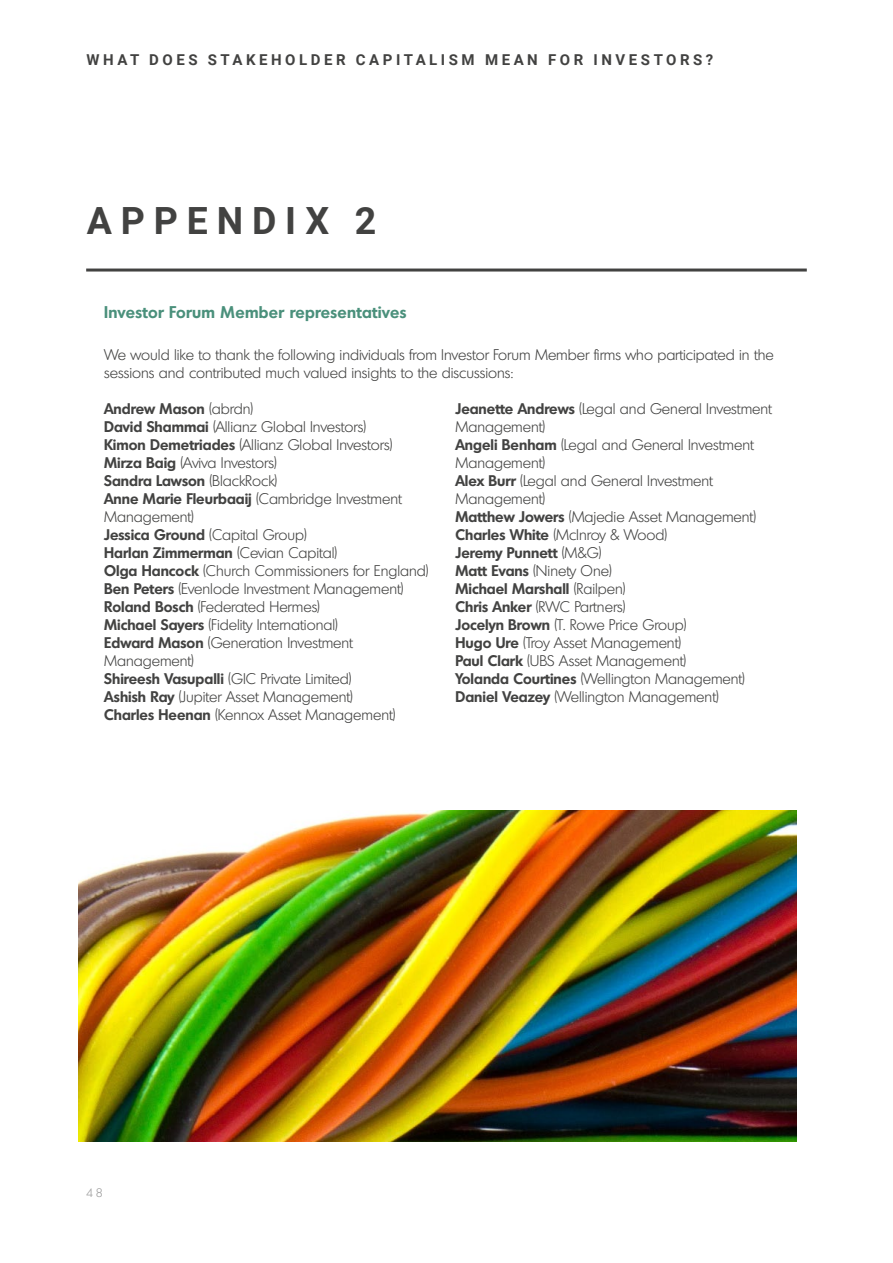
<style>
.page{position:relative;width:893px;height:1263px;background:#fff}
.page>*{position:absolute;margin:0;border:0;box-sizing:border-box;transform-origin:0 0}
.t1{font:700 37.5px "Roboto";letter-spacing:.235em;color:#424241}
.t2{font:700 16.5px "Montreal Serial";letter-spacing:.02em;color:#4a907b}
.t3{font:300 15px/18px "Montreal Serial";color:#424241}
.t4{font:700 15px "Roboto";letter-spacing:.235em;color:#424241}
.t5{font:300 12px "Montreal Serial";color:#9a9a9a}
.s1{font-weight:700}
</style>
<div class="page">
<hr style="left:86px;top:269px;width:721px;height:3px;background:#424241">
<img style="left:78px;top:810px;width:719px;height:332px">
<p class="t4" style="left:86px;top:49px;width:628px">WHAT DOES STAKEHOLDER CAPITALISM MEAN FOR INVESTORS?</p>
<h1 class="t1" style="left:87px;top:194px;width:291px">APPENDIX 2</h1>
<p class="t2" style="left:104px;top:301px;width:304px">Investor Forum Member representatives</p>
<p class="t3" style="left:104px;top:346px;width:671px">We would like to thank the following individuals from Investor Forum Member firms who participated in the sessions and contributed much valued insights to the discussions:</p>
<p class="t3" style="left:104px;top:400px;width:326px"><span class="s1">Andrew Mason</span> (abrdn)<br><span class="s1">David Shammai</span> (Allianz Global Investors)<br><span class="s1">Kimon Demetriades</span> (Allianz Global Investors)<br><span class="s1">Mirza Baig</span> (Aviva Investors)<br><span class="s1">Sandra Lawson</span> (BlackRock)<br><span class="s1">Anne Marie Fleurbaaij</span> (Cambridge Investment Management)<br><span class="s1">Jessica Ground</span> (Capital Group)<br><span class="s1">Harlan Zimmerman</span> (Cevian Capital)<br><span class="s1">Olga Hancock</span> (Church Commissioners for England)<br><span class="s1">Ben Peters</span> (Evenlode Investment Management)<br><span class="s1">Roland Bosch</span> (Federated Hermes)<br><span class="s1">Michael Sayers</span> (Fidelity International)<br><span class="s1">Edward Mason</span> (Generation Investment Management)<br><span class="s1">Shireesh Vasupalli</span> (GIC Private Limited)<br><span class="s1">Ashish Ray</span> (Jupiter Asset Management)<br><span class="s1">Charles Heenan</span> (Kennox Asset Management)</p>
<p class="t3" style="left:455px;top:400px;width:318px"><span class="s1">Jeanette Andrews</span> (Legal and General Investment<br>Management)<br><span class="s1">Angeli Benham</span> (Legal and General Investment<br>Management)<br><span class="s1">Alex Burr</span> (Legal and General Investment<br>Management)<br><span class="s1">Matthew Jowers</span> (Majedie Asset Management)<br><span class="s1">Charles White</span> (McInroy &amp; Wood)<br><span class="s1">Jeremy Punnett</span> (M&amp;G)<br><span class="s1">Matt Evans</span> (Ninety One)<br><span class="s1">Michael Marshall</span> (Railpen)<br><span class="s1">Chris Anker</span> (RWC Partners)<br><span class="s1">Jocelyn Brown</span> (T. Rowe Price Group)<br><span class="s1">Hugo Ure</span> (Troy Asset Management)<br><span class="s1">Paul Clark</span> (UBS Asset Management)<br><span class="s1">Yolanda Courtines</span> (Wellington Management)<br><span class="s1">Daniel Veazey</span> (Wellington Management)</p>
<p class="t5" style="left:86px;top:1185px;width:18px">48</p>
</div>
